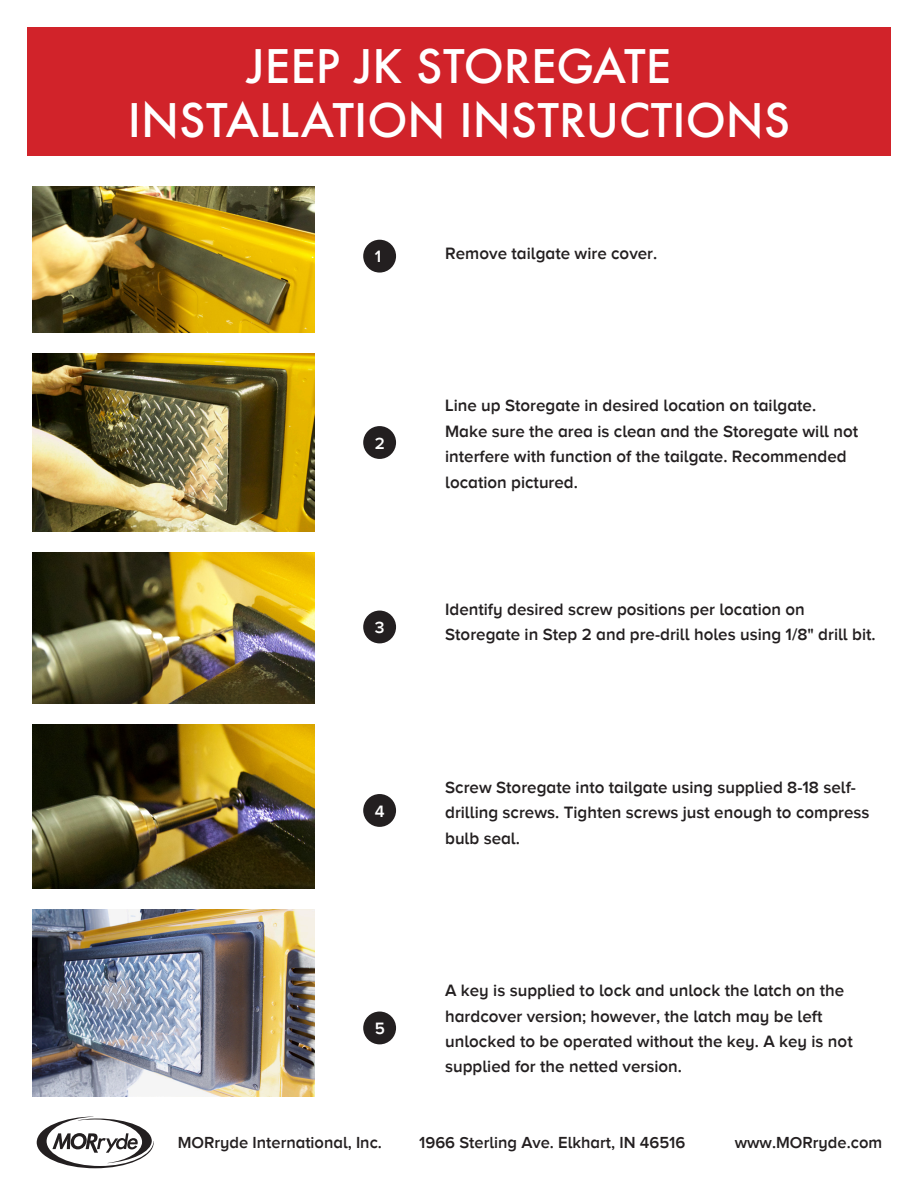
<style>
.page{position:relative;width:918px;height:1188px;background:#fff}
.page>*{position:absolute;margin:0;border:0;box-sizing:border-box;transform-origin:0 0}
.t1{font:500 45px/54px "Futura";color:#fff;text-align:center}
.t2{font:16.95px/25.5px "Proxima NW01 Alt Smbd";color:#231f20}
.t3{font:16.95px "Proxima NW01 Alt Smbd";color:#fff}
.t4{font:16.5px "Proxima NW01 Alt Smbd";color:#231f20}
</style>
<div class="page">
<div style="left:27px;top:27px;width:864px;height:129px;background:#d1232a"></div>
<div style="left:363px;top:240px;width:33px;height:33px;background:#231f20;border-radius:50%"></div>
<div style="left:363px;top:426px;width:33px;height:33px;background:#231f20;border-radius:50%"></div>
<div style="left:363px;top:611px;width:33px;height:32px;background:#231f20;border-radius:50%"></div>
<div style="left:363px;top:794px;width:33px;height:33px;background:#231f20;border-radius:50%"></div>
<div style="left:363px;top:1012px;width:33px;height:32px;background:#231f20;border-radius:50%"></div>
<img style="left:32px;top:187px;width:282px;height:146px">
<img style="left:32px;top:354px;width:282px;height:178px">
<img style="left:32px;top:552px;width:282px;height:151px">
<img style="left:32px;top:724px;width:282px;height:164px">
<img style="left:32px;top:909px;width:282px;height:188px">
<svg style="left:37px;top:1117px;width:117px;height:51px"></svg>
<h1 class="t1" style="left:128px;top:38px;width:664px">JEEP JK STOREGATE<br>INSTALLATION INSTRUCTIONS</h1>
<p class="t3" style="left:375px;top:249px;width:8px">1</p>
<p class="t3" style="left:375px;top:436px;width:12px">2</p>
<p class="t3" style="left:375px;top:621px;width:11px">3</p>
<p class="t3" style="left:375px;top:804px;width:11px">4</p>
<p class="t3" style="left:375px;top:1022px;width:12px">5</p>
<p class="t2" style="left:445px;top:242px;width:214px">Remove tailgate wire cover.</p>
<p class="t2" style="left:445px;top:395px;width:415px">Line up Storegate in desired location on tailgate.<br>Make sure the area is clean and the Storegate will not interfere with function of the tailgate. Recommended location pictured.</p>
<p class="t2" style="left:445px;top:598px;width:432px">Identify desired screw positions per location on<br>Storegate in Step 2 and pre-drill holes using 1/8" drill bit.</p>
<p class="t2" style="left:445px;top:776px;width:426px">Screw Storegate into tailgate using supplied 8-18 self&shy;drilling screws. Tighten screws just enough to compress bulb seal.</p>
<p class="t2" style="left:445px;top:979px;width:409px">A key is supplied to lock and unlock the latch on the hardcover version; however, the latch may be left unlocked to be operated without the key. A key is not supplied for the netted version.</p>
<p class="t4" style="left:178px;top:1136px;width:206px">MORryde International, Inc.</p>
<p class="t4" style="left:419px;top:1136px;width:268px">1966 Sterling Ave. Elkhart, IN 46516</p>
<p class="t4" style="left:735px;top:1136px;width:149px">www.MORryde.com</p>
</div>
